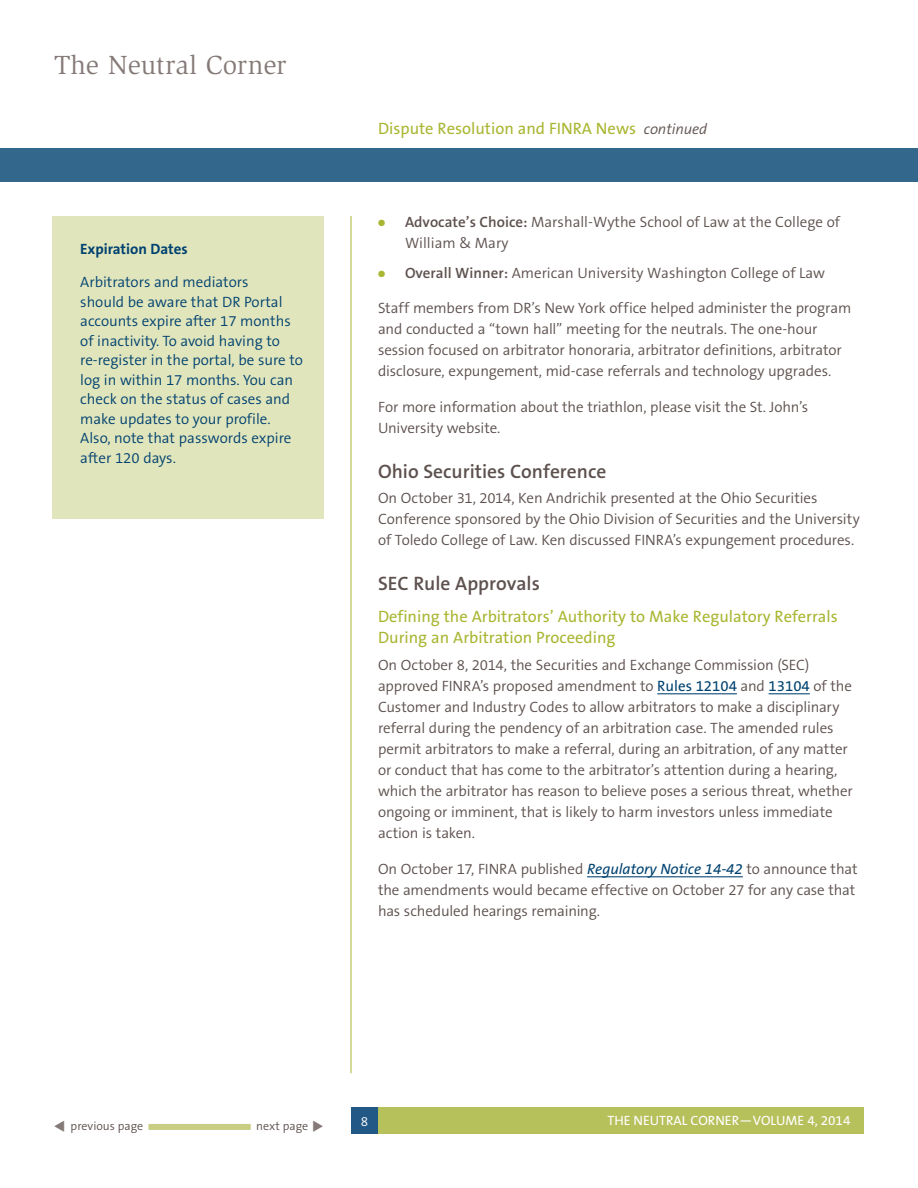
<style>
.page{position:relative;width:918px;height:1188px;background:#fff}
.page>*{position:absolute;margin:0;border:0;box-sizing:border-box;transform-origin:0 0}
.t1{font:27px "Slimbach LT";color:#857a77}
.text_head_sub{font:600 19.5px "The Sans B6";color:#5d514e}
.text_head_sub_green{font:16.5px/21px "The Sans B5 Plain";color:#a9b632}
.continued_head{font:16.5px "The Sans B5 Plain";color:#a9b632}
.text{font:300 15px/21px "The Sans B4";letter-spacing:-.005em;color:#5d514e}
.pull-out_box_text_bl{font:300 15px/19.5px "The Sans B4";color:#004270}
.pull-out_box_text_bl-2{font:700 15px "The Sans B7";color:#004270}
.t2{font:13.5px "The Sans B5 Plain";color:#fff}
.t3{font:300 13.5px "The Sans B4";color:#fff}
.text-2{font:300 12px "The Sans B4";color:#5d514e}
.s1{font-family:"The Sans B4";font-weight:300;font-style:italic;font-size:15px;color:#5d514e}
.s2{color:#a9b632}
.s3{font-family:"The Sans B6";font-weight:600}
.s4{font-family:"The Sans B5 Plain";font-weight:400;color:#004270}
.s5{font-family:"The Sans B5 Plain";font-weight:400;font-style:italic;color:#004270}
</style>
<div class="page">
<div style="left:148px;top:1124px;width:103px;height:6px;background:#c7ce82"></div>
<div style="left:0;top:148px;width:918px;height:34px;background:#33678c"></div>
<div style="left:378px;top:1107px;width:486px;height:27px;background:#b7c15c"></div>
<div style="left:351px;top:1107px;width:27px;height:27px;background:#215885"></div>
<hr style="left:351px;top:216px;width:1px;height:857px;background:#a9b632">
<hr style="left:657px;top:693px;width:80px;height:1px;background:#004270">
<hr style="left:769px;top:693px;width:41px;height:1px;background:#004270">
<hr style="left:587px;top:876px;width:156px;height:1px;background:#004270">
<div style="left:53px;top:216px;width:271px;height:303px;background:#e1e5bc"></div>
<h1 class="t1" style="left:54px;top:50px;width:234px">The Neutral Corner</h1>
<p class="pull-out_box_text_bl-2" style="left:80px;top:241px;width:109px">Expiration Dates</p>
<p class="pull-out_box_text_bl" style="left:80px;top:273px;width:224px">Arbitrators and mediators<br>should be aware that DR Portal accounts expire after 17 months of inactivity. To avoid having to re-register in the portal, be sure to log in within 17 months. You can check on the status of cases and make updates to your profile.<br>Also, note that passwords expire after 120 days.</p>
<p class="continued_head" style="left:378px;top:120px;width:331px">Dispute Resolution and FINRA News <span class="s1">continued</span></p>
<p class="text" style="left:405px;top:212px;width:437px;text-indent:-27px"><span class="s2">●</span> <span class="s3">Advocate’s Choice:</span> Marshall-Wythe School of Law at the College of<br>William &amp; Mary</p>
<p class="text" style="left:378px;top:263px;width:449px"><span class="s2">●</span> <span class="s3">Overall Winner:</span> American University Washington College of Law</p>
<p class="text" style="left:378px;top:297px;width:475px">Staff members from DR’s New York office helped administer the program and conducted a “town hall” meeting for the neutrals. The one-hour session focused on arbitrator honoraria, arbitrator definitions, arbitrator disclosure, expungement, mid-case referrals and technology upgrades.</p>
<p class="text" style="left:378px;top:396px;width:432px">For more information about the triathlon, please visit the St. John’s<br>University website.</p>
<p class="text_head_sub" style="left:378px;top:461px;width:230px">Ohio Securities Conference</p>
<p class="text" style="left:378px;top:488px;width:483px">On October 31, 2014, Ken Andrichik presented at the Ohio Securities<br>Conference sponsored by the Ohio Division of Securities and the University of Toledo College of Law. Ken discussed FINRA’s expungement procedures.</p>
<p class="text_head_sub" style="left:378px;top:573px;width:163px">SEC Rule Approvals</p>
<p class="text_head_sub_green" style="left:378px;top:606px;width:461px">Defining the Arbitrators’ Authority to Make Regulatory Referrals<br>During an Arbitration Proceeding</p>
<p class="text" style="left:378px;top:654px;width:476px">On October 8, 2014, the Securities and Exchange Commission (SEC) approved FINRA’s proposed amendment to <span class="s4">Rules 12104</span> and <span class="s4">13104</span> of the Customer and Industry Codes to allow arbitrators to make a disciplinary referral during the pendency of an arbitration case. The amended rules permit arbitrators to make a referral, during an arbitration, of any matter or conduct that has come to the arbitrator’s attention during a hearing, which the arbitrator has reason to believe poses a serious threat, whether ongoing or imminent, that is likely to harm investors unless immediate action is taken.</p>
<p class="text" style="left:378px;top:858px;width:481px">On October 17, FINRA published <span class="s5">Regulatory Notice 14-42</span> to announce that the amendments would became effective on October 27 for any case that has scheduled hearings remaining.</p>
<p class="text-2" style="left:71px;top:1119px;width:74px">previous page</p>
<p class="text-2" style="left:256px;top:1119px;width:53px">next page</p>
<p class="t3" style="left:361px;top:1114px;width:9px">8</p>
<p class="t2" style="left:607px;top:1113px;width:245px">THE NEUTRAL CORNER—VOLUME 4, 2014</p>
</div>
